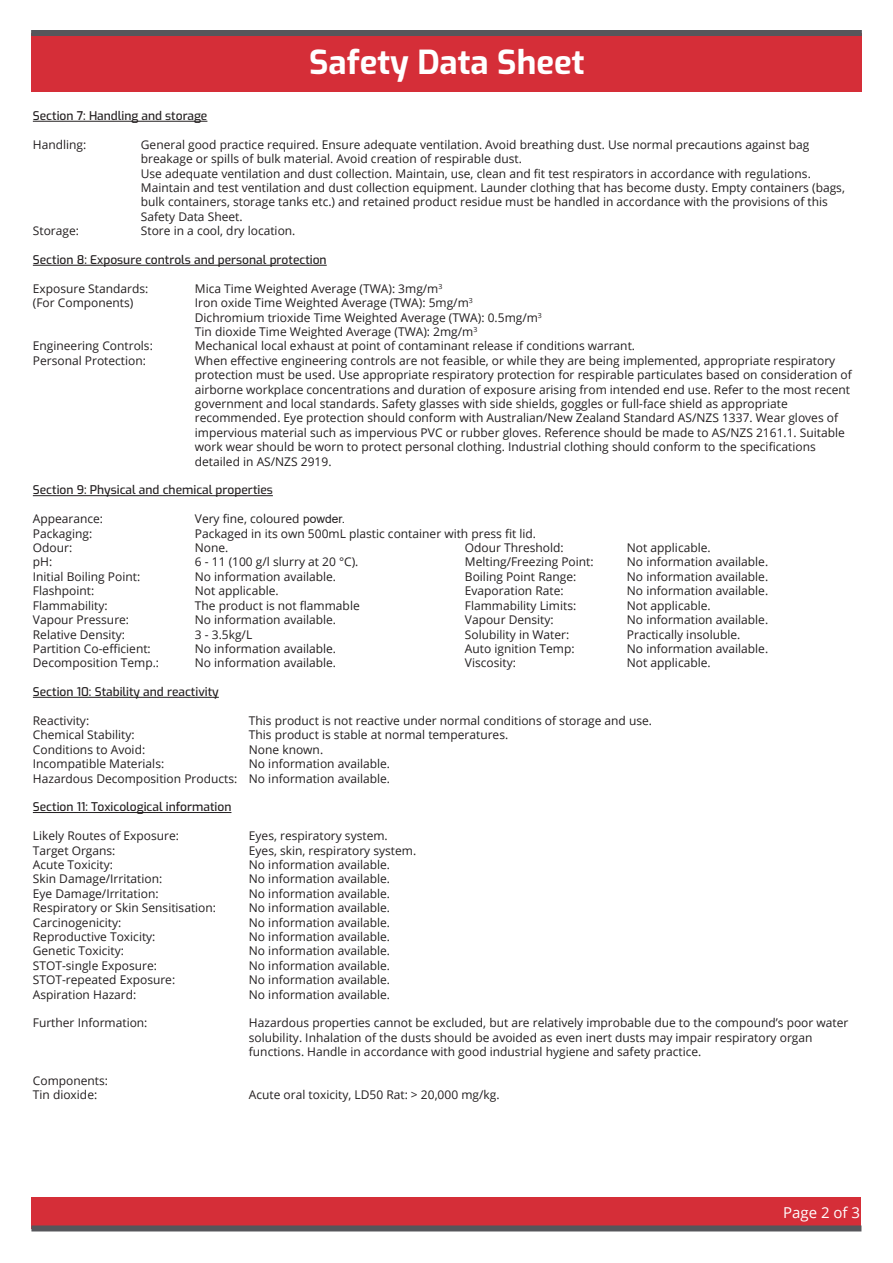
<style>
.page{position:relative;width:893px;height:1263px;background:#fff}
.page>*{position:absolute;margin:0;border:0;box-sizing:border-box;transform-origin:0 0}
.t1{font:700 33px "Exo";color:#fff}
.t2{font:15px "Open Sans";color:#fff}
.t3{font:12px/14.4px "Open Sans";color:#231f20}
.t4{font:500 12px "Exo";color:#231f20}
.s1{font-family:"Arial"}
</style>
<div class="page">
<div style="left:31px;top:33px;width:830px;height:58px;background:#d52e38"></div>
<div style="left:31px;top:30px;width:831px;height:6px;background:#56565b"></div>
<div style="left:32px;top:1197px;width:829px;height:31px;background:#d52e38"></div>
<div style="left:31px;top:1225px;width:830px;height:6px;background:#56565b"></div>
<hr style="left:33px;top:121px;width:174px;height:1px;background:#231f20">
<hr style="left:33px;top:265px;width:294px;height:1px;background:#231f20">
<hr style="left:33px;top:495px;width:240px;height:1px;background:#231f20">
<hr style="left:33px;top:697px;width:186px;height:1px;background:#231f20">
<hr style="left:33px;top:812px;width:198px;height:1px;background:#231f20">
<h1 class="t1" style="left:309px;top:38px;width:277px">Safety Data Sheet</h1>
<p class="t4" style="left:33px;top:107px;width:176px">Section 7: Handling and storage</p>
<p class="t3" style="left:33px;top:137px;width:55px">Handling:</p>
<p class="t3" style="left:141px;top:137px;width:706px">General good practice required. Ensure adequate ventilation. Avoid breathing dust. Use normal precautions against bag breakage or spills of bulk material. Avoid creation of respirable dust.<br>Use adequate ventilation and dust collection. Maintain, use, clean and fit test respirators in accordance with regulations.<br>Maintain and test ventilation and dust collection equipment. Launder clothing that has become dusty. Empty containers (bags, bulk containers, storage tanks etc.) and retained product residue must be handled in accordance with the provisions of this Safety Data Sheet.</p>
<p class="t3" style="left:33px;top:223px;width:48px">Storage:</p>
<p class="t3" style="left:141px;top:223px;width:156px">Store in a cool, dry location.</p>
<p class="t4" style="left:33px;top:251px;width:295px">Section 8: Exposure controls and personal protection</p>
<p class="t3" style="left:33px;top:281px;width:117px">Exposure Standards:</p>
<p class="t3" style="left:195px;top:281px;width:249px">Mica Time Weighted Average (TWA): 3mg/m<sup>3</sup></p>
<p class="t3" style="left:33px;top:295px;width:102px">(For Components)</p>
<p class="t3" style="left:195px;top:295px;width:349px">Iron oxide Time Weighted Average (TWA): 5mg/m<sup>3<br></sup>Dichromium trioxide Time Weighted Average (TWA): 0.5mg/m<sup>3<br></sup>Tin dioxide Time Weighted Average (TWA): 2mg/m<sup>3</sup></p>
<p class="t3" style="left:33px;top:339px;width:122px">Engineering Controls:</p>
<p class="t3" style="left:195px;top:339px;width:442px">Mechanical local exhaust at point of contaminant release if conditions warrant.</p>
<p class="t3" style="left:33px;top:353px;width:115px">Personal Protection:</p>
<p class="t3" style="left:195px;top:353px;width:658px">When effective engineering controls are not feasible, or while they are being implemented, appropriate respiratory protection must be used. Use appropriate respiratory protection for respirable particulates based on consideration of airborne workplace concentrations and duration of exposure arising from intended end use. Refer to the most recent government and local standards. Safety glasses with side shields, goggles or full-face shield as appropriate recommended. Eye protection should conform with Australian/New Zealand Standard AS/NZS 1337. Wear gloves of impervious material such as impervious PVC or rubber gloves. Reference should be made to AS/NZS 2161.1. Suitable work wear should be worn to protect personal clothing. Industrial clothing should conform to the specifications detailed in AS/NZS 2919.</p>
<p class="t4" style="left:33px;top:481px;width:242px">Section 9: Physical and chemical properties</p>
<p class="t3" style="left:33px;top:511px;width:72px">Appearance:</p>
<p class="t3" style="left:195px;top:511px;width:152px">Very fine, coloured <span class="s1">powder.</span></p>
<p class="t3" style="left:33px;top:526px;width:61px">Packaging:</p>
<p class="t3" style="left:195px;top:526px;width:343px">Packaged in its own 500mL plastic container with press fit lid.</p>
<p class="t3" style="left:33px;top:540px;width:41px">Odour:</p>
<p class="t3" style="left:195px;top:540px;width:35px">None.</p>
<p class="t3" style="left:465px;top:540px;width:100px">Odour Threshold:</p>
<p class="t3" style="left:627px;top:540px;width:85px">Not applicable.</p>
<p class="t3" style="left:33px;top:555px;width:21px">pH:</p>
<p class="t3" style="left:195px;top:555px;width:165px">6 - 11 (100 g/l slurry at 20 °C).</p>
<p class="t3" style="left:465px;top:555px;width:130px">Melting/Freezing Point:</p>
<p class="t3" style="left:627px;top:555px;width:143px">No information available.</p>
<p class="t3" style="left:33px;top:569px;width:109px">Initial Boiling Point:</p>
<p class="t3" style="left:195px;top:569px;width:143px">No information available.</p>
<p class="t3" style="left:465px;top:569px;width:113px">Boiling Point Range:</p>
<p class="t3" style="left:627px;top:569px;width:143px">No information available.</p>
<p class="t3" style="left:33px;top:583px;width:63px">Flashpoint:</p>
<p class="t3" style="left:195px;top:583px;width:85px">Not applicable.</p>
<p class="t3" style="left:465px;top:583px;width:100px">Evaporation Rate:</p>
<p class="t3" style="left:627px;top:583px;width:143px">No information available.</p>
<p class="t3" style="left:33px;top:598px;width:76px">Flammability:</p>
<p class="t3" style="left:195px;top:598px;width:166px">The product is not flammable</p>
<p class="t3" style="left:465px;top:598px;width:113px">Flammability Limits:</p>
<p class="t3" style="left:627px;top:598px;width:85px">Not applicable.</p>
<p class="t3" style="left:33px;top:612px;width:98px">Vapour Pressure:</p>
<p class="t3" style="left:195px;top:612px;width:143px">No information available.</p>
<p class="t3" style="left:465px;top:612px;width:90px">Vapour Density:</p>
<p class="t3" style="left:627px;top:612px;width:143px">No information available.</p>
<p class="t3" style="left:33px;top:627px;width:94px">Relative Density:</p>
<p class="t3" style="left:195px;top:627px;width:59px">3 - 3.5kg/L</p>
<p class="t3" style="left:465px;top:627px;width:106px">Solubility in Water:</p>
<p class="t3" style="left:627px;top:627px;width:115px">Practically insoluble.</p>
<p class="t3" style="left:33px;top:641px;width:119px">Partition Co-efficient:</p>
<p class="t3" style="left:195px;top:641px;width:143px">No information available.</p>
<p class="t3" style="left:465px;top:641px;width:111px">Auto ignition Temp:</p>
<p class="t3" style="left:627px;top:641px;width:143px">No information available.</p>
<p class="t3" style="left:33px;top:655px;width:128px">Decomposition Temp.:</p>
<p class="t3" style="left:195px;top:655px;width:143px">No information available.</p>
<p class="t3" style="left:465px;top:655px;width:53px">Viscosity:</p>
<p class="t3" style="left:627px;top:655px;width:85px">Not applicable.</p>
<p class="t4" style="left:33px;top:683px;width:187px">Section 10: Stability and reactivity</p>
<p class="t3" style="left:33px;top:713px;width:58px">Reactivity:</p>
<p class="t3" style="left:249px;top:713px;width:405px">This product is not reactive under normal conditions of storage and use.</p>
<p class="t3" style="left:33px;top:727px;width:103px">Chemical Stability:</p>
<p class="t3" style="left:249px;top:727px;width:261px">This product is stable at normal temperatures.</p>
<p class="t3" style="left:33px;top:742px;width:114px">Conditions to Avoid:</p>
<p class="t3" style="left:249px;top:742px;width:76px">None known.</p>
<p class="t3" style="left:33px;top:756px;width:133px">Incompatible Materials:</p>
<p class="t3" style="left:33px;top:756px;width:359px;text-align:right">No information available.<br>Hazardous Decomposition Products: No information available.</p>
<p class="t4" style="left:33px;top:798px;width:200px">Section 11: Toxicological information</p>
<p class="t3" style="left:33px;top:828px;width:148px">Likely Routes of Exposure:</p>
<p class="t3" style="left:249px;top:828px;width:140px">Eyes, respiratory system.</p>
<p class="t3" style="left:33px;top:843px;width:84px">Target Organs:</p>
<p class="t3" style="left:249px;top:843px;width:169px">Eyes, skin, respiratory system.</p>
<p class="t3" style="left:33px;top:857px;width:82px">Acute Toxicity:</p>
<p class="t3" style="left:249px;top:857px;width:143px">No information available.</p>
<p class="t3" style="left:33px;top:871px;width:131px">Skin Damage/Irritation:</p>
<p class="t3" style="left:249px;top:871px;width:143px">No information available.</p>
<p class="t3" style="left:33px;top:886px;width:127px">Eye Damage/Irritation:</p>
<p class="t3" style="left:249px;top:886px;width:143px">No information available.</p>
<p class="t3" style="left:33px;top:900px;width:185px">Respiratory or Skin Sensitisation:</p>
<p class="t3" style="left:249px;top:900px;width:143px">No information available.</p>
<p class="t3" style="left:33px;top:915px;width:90px">Carcinogenicity:</p>
<p class="t3" style="left:249px;top:915px;width:143px">No information available.</p>
<p class="t3" style="left:33px;top:929px;width:124px">Reproductive Toxicity:</p>
<p class="t3" style="left:249px;top:929px;width:143px">No information available.</p>
<p class="t3" style="left:33px;top:943px;width:93px">Genetic Toxicity:</p>
<p class="t3" style="left:249px;top:943px;width:143px">No information available.</p>
<p class="t3" style="left:33px;top:958px;width:126px">STOT-single Exposure:</p>
<p class="t3" style="left:249px;top:958px;width:143px">No information available.</p>
<p class="t3" style="left:33px;top:972px;width:144px">STOT-repeated Exposure:</p>
<p class="t3" style="left:249px;top:972px;width:143px">No information available.</p>
<p class="t3" style="left:33px;top:987px;width:105px">Aspiration Hazard:</p>
<p class="t3" style="left:249px;top:987px;width:143px">No information available.</p>
<p class="t3" style="left:33px;top:1015px;width:116px">Further Information:</p>
<p class="t3" style="left:249px;top:1015px;width:601px">Hazardous properties cannot be excluded, but are relatively improbable due to the compound’s poor water solubility. Inhalation of the dusts should be avoided as even inert dusts may impair respiratory organ functions. Handle in accordance with good industrial hygiene and safety practice.</p>
<p class="t3" style="left:33px;top:1073px;width:77px">Components:<br>Tin dioxide:</p>
<p class="t3" style="left:249px;top:1087px;width:252px">Acute oral toxicity, LD50 Rat: &gt; 20,000 mg/kg.</p>
<p class="t2" style="left:783px;top:1202px;width:79px">Page 2 of 3</p>
</div>
